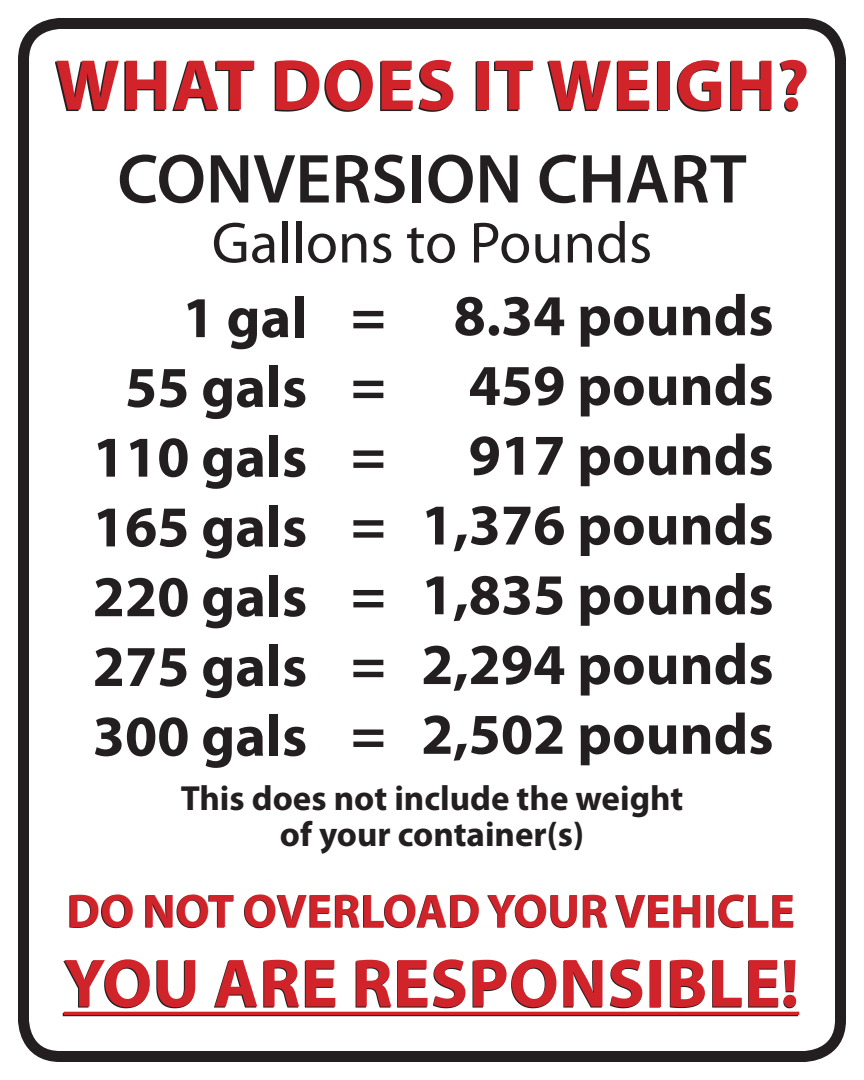
<style>
.page{position:relative;width:864px;height:1080px;background:#fff}
.page>*{position:absolute;margin:0;border:0;box-sizing:border-box;transform-origin:0 0}
.t1{font:700 72.5px "Myriad Pro";letter-spacing:.02em;color:#d1232a}
.t2{font:600 70px "Myriad Pro";color:#231f20}
.t3{font:700 68.9px "Myriad Pro";letter-spacing:.01em;color:#d1232a}
.t4{font:58.5px "Myriad Pro";color:#231f20}
.t5{font:700 58.15px "Myriad Pro";color:#231f20}
.t6{font:700 47.5px "Myriad Pro";color:#d1232a}
.t7{font:700 35px/36px "Myriad Pro";color:#231f20;text-align:center}
</style>
<div class="page">
<div style="left:18px;top:18px;width:828px;height:1044px;border:11px solid #231f20;border-radius:36px"></div>
<svg style="left:55px;top:61px;width:751px;height:50px"></svg>
<svg style="left:63px;top:895px;width:735px;height:121px"></svg>
<hr style="left:64px;top:1012px;width:735px;height:3px;background:#d1232a">
<p class="t1" style="left:55px;top:38px;width:755px">WHAT DOES IT WEIGH?</p>
<p class="t2" style="left:117px;top:134px;width:631px">CONVERSION CHART</p>
<p class="t4" style="left:212px;top:207px;width:442px">Gallons to Pounds</p>
<p class="t5" style="left:454px;top:278px;width:321px">8.34 pounds</p>
<p class="t5" style="left:469px;top:347px;width:306px">459 pounds</p>
<p class="t5" style="left:469px;top:417px;width:306px">917 pounds</p>
<p class="t5" style="left:421px;top:487px;width:354px">1,376 pounds</p>
<p class="t5" style="left:421px;top:557px;width:354px">1,835 pounds</p>
<p class="t5" style="left:421px;top:627px;width:354px">2,294 pounds</p>
<p class="t5" style="left:421px;top:696px;width:354px">2,502 pounds</p>
<p class="t7" style="left:181px;top:779px;width:504px">This does not include the weight of your container(s)</p>
<p class="t5" style="left:183px;top:280px;width:126px">1 gal</p>
<p class="t5" style="left:125px;top:349px;width:184px">55 gals</p>
<p class="t5" style="left:93px;top:419px;width:216px">110 gals</p>
<p class="t5" style="left:93px;top:489px;width:216px">165 gals</p>
<p class="t5" style="left:93px;top:559px;width:216px">220 gals</p>
<p class="t5" style="left:93px;top:628px;width:216px">275 gals</p>
<p class="t5" style="left:93px;top:698px;width:216px">300 gals</p>
<p class="t5" style="left:351px;top:278px;width:36px">=</p>
<p class="t5" style="left:351px;top:347px;width:36px">=</p>
<p class="t5" style="left:351px;top:417px;width:36px">=</p>
<p class="t5" style="left:351px;top:487px;width:36px">=</p>
<p class="t5" style="left:351px;top:557px;width:36px">=</p>
<p class="t5" style="left:351px;top:627px;width:36px">=</p>
<p class="t5" style="left:351px;top:696px;width:36px">=</p>
<p class="t6" style="left:67px;top:880px;width:729px">DO NOT OVERLOAD YOUR VEHICLE</p>
<p class="t3" style="left:64px;top:938px;width:737px">YOU ARE RESPONSIBLE!</p>
</div>
